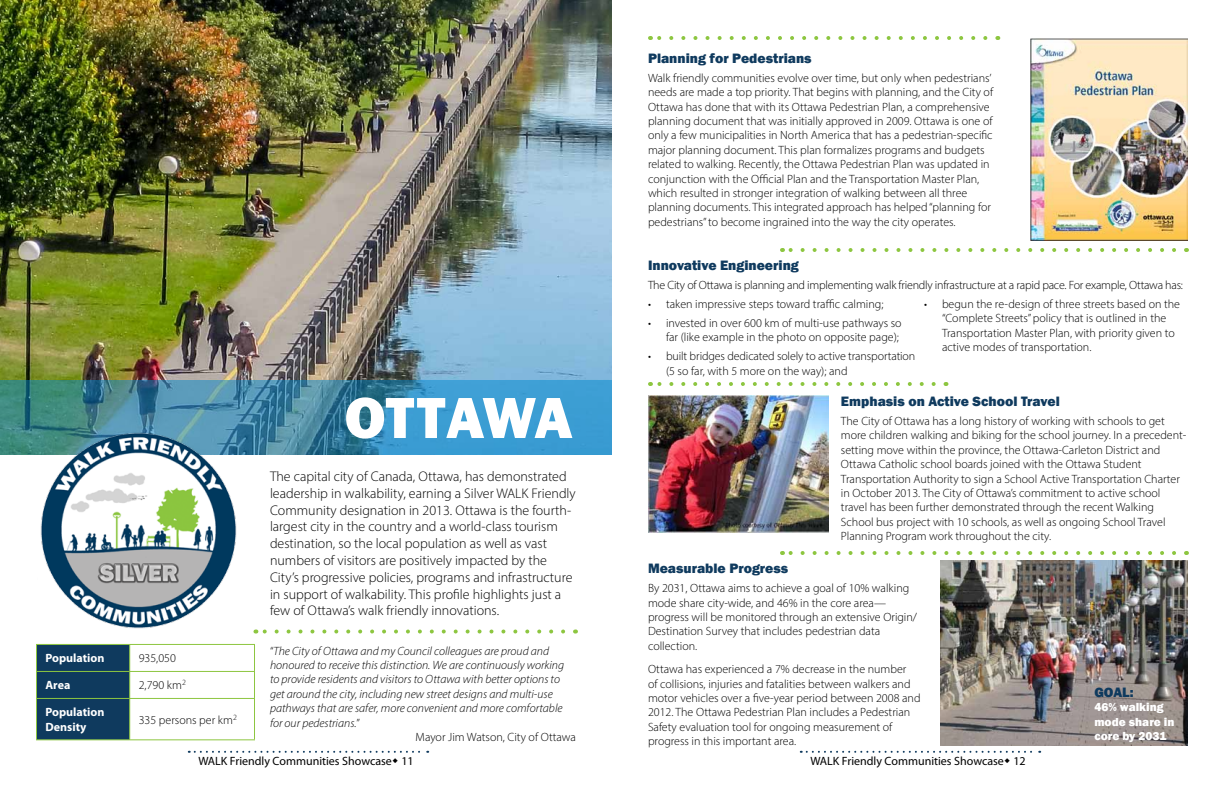
<style>
.page{position:relative;width:1224px;height:792px;background:#fff}
.page>*{position:absolute;margin:0;border:0;box-sizing:border-box;transform-origin:0 0}
.t1{font:800 60px "Franklin Gothic";color:#fff}
.t2{font:300 14px/16.8px "Myriad Pro";color:#000}
.t3{font:800 14px "Franklin Gothic";color:#0f3a5e}
.t4{font:300 12px/14.4px "Myriad Pro";color:#000}
.t5{font:italic 300 12px "Myriad Pro";color:#000}
.t6{font:300 12px "Myriad Pro";letter-spacing:-.02em;color:#000}
.t7{font:12px "Myriad Pro";color:#000}
.t8{font:700 12px/14.4px "Myriad Pro";color:#fff}
.t9{font:800 12px/14.4px "Franklin Gothic";color:#fff}
.s1{font-style:normal}
</style>
<div class="page">
<svg style="left:189px;top:751px;width:239px;height:2px"></svg>
<svg style="left:801px;top:751px;width:239px;height:2px"></svg>
<img style="left:0;top:0;width:612px;height:380px">
<svg style="left:0;top:380px;width:612px;height:74px;background:#3d8db0"></svg>
<hr style="left:130px;top:644px;width:125px;height:1px;background:#8dc640">
<hr style="left:130px;top:671px;width:125px;height:1px;background:#8dc640">
<div style="left:36px;top:644px;width:94px;height:95px;background:#0f3a5e"></div>
<svg style="left:254px;top:645px;width:1px;height:53px"></svg>
<hr style="left:36px;top:698px;width:94px;height:1px;background:#8dc640">
<hr style="left:36px;top:699px;width:1px;height:40px;background:#8dc640">
<hr style="left:130px;top:698px;width:125px;height:1px;background:#8dc640">
<hr style="left:129px;top:699px;width:1px;height:40px;background:#8dc640">
<hr style="left:254px;top:699px;width:1px;height:40px;background:#8dc640">
<hr style="left:36px;top:739px;width:94px;height:1px;background:#8dc640">
<hr style="left:130px;top:739px;width:125px;height:1px;background:#8dc640">
<svg style="left:255px;top:630px;width:308px;height:4px"></svg>
<img style="left:26px;top:417px;width:226px;height:212px">
<img style="left:940px;top:560px;width:248px;height:186px">
<img style="left:1031px;top:38px;width:157px;height:203px">
<svg style="left:650px;top:36px;width:335px;height:4px"></svg>
<svg style="left:782px;top:248px;width:392px;height:4px"></svg>
<svg style="left:650px;top:382px;width:284px;height:4px"></svg>
<img style="left:648px;top:395px;width:181px;height:137px">
<svg style="left:782px;top:551px;width:392px;height:4px"></svg>
<p class="t8" style="left:46px;top:651px;width:60px">Population</p>
<p class="t4" style="left:139px;top:651px;width:39px">935,050</p>
<p class="t8" style="left:46px;top:678px;width:26px">Area</p>
<p class="t4" style="left:139px;top:678px;width:49px">2,790 km<sup>2</sup></p>
<p class="t8" style="left:46px;top:705px;width:60px">Population<br>Density</p>
<p class="t4" style="left:139px;top:712px;width:100px">335 persons per km<sup>2</sup></p>
<h1 class="t1" style="left:344px;top:379px;width:230px">OTTAWA</h1>
<p class="t2" style="left:270px;top:468px;width:307px">The capital city of Canada, Ottawa, has demonstrated leadership in walkability, earning a Silver WALK Friendly Community designation in 2013. Ottawa is the fourth&shy;largest city in the country and a world-class tourism destination, so the local population as well as vast numbers of visitors are positively impacted by the City’s progressive policies, programs and infrastructure in support of walkability. This profile highlights just a few of Ottawa’s walk friendly innovations.</p>
<p class="t5" style="left:270px;top:643px;width:281px"><span class="s1">“</span>The City of Ottawa and my Council colleagues are proud and</p>
<p class="t5" style="left:270px;top:658px;width:296px">honoured to receive this distinction. We are continuously working</p>
<p class="t5" style="left:270px;top:672px;width:292px">to provide residents and visitors to Ottawa with better options to</p>
<p class="t5" style="left:270px;top:687px;width:284px">get around the city, including new street designs and multi-use</p>
<p class="t5" style="left:270px;top:701px;width:294px">pathways that are safer, more convenient and more comfortable</p>
<p class="t5" style="left:270px;top:715px;width:92px">for our pedestrians.<span class="s1">”</span></p>
<p class="t4" style="left:416px;top:730px;width:162px">Mayor Jim Watson, City of Ottawa</p>
<p class="t3" style="left:648px;top:49px;width:165px">Planning for Pedestrians</p>
<p class="t4" style="left:648px;top:70px;width:347px">Walk friendly communities evolve over time, but only when pedestrians’ needs are made a top priority. That begins with planning, and the City of Ottawa has done that with its Ottawa Pedestrian Plan, a comprehensive planning document that was initially approved in 2009. Ottawa is one of only a few municipalities in North America that has a pedestrian-specific major planning document. This plan formalizes programs and budgets related to walking. Recently, the Ottawa Pedestrian Plan was updated in conjunction with the Official Plan and the Transportation Master Plan, which resulted in stronger integration of walking between all three planning documents. This integrated approach has helped “planning for pedestrians” to become ingrained into the way the city operates.</p>
<p class="t3" style="left:648px;top:256px;width:152px">Innovative Engineering</p>
<p class="t6" style="left:648px;top:278px;width:537px">The City of Ottawa is planning and implementing walk friendly infrastructure at a rapid pace. For example, Ottawa has:</p>
<p class="t4" style="left:648px;top:297px;width:237px">• taken impressive steps toward traffic calming;</p>
<p class="t4" style="left:648px;top:316px;width:255px;text-align:right">• invested in over 600 km of multi-use pathways so far (like example in the photo on opposite page);</p>
<p class="t4" style="left:666px;top:349px;width:251px;text-indent:-18px">• built bridges dedicated solely to active transportation (5 so far, with 5 more on the way); and</p>
<p class="t4" style="left:942px;top:297px;width:240px;text-indent:-18px">• begun the re-design of three streets based on the “Complete Streets” policy that is outlined in the Transportation Master Plan, with priority given to active modes of transportation.</p>
<p class="t3" style="left:841px;top:392px;width:220px">Emphasis on Active School Travel</p>
<p class="t4" style="left:841px;top:414px;width:347px">The City of Ottawa has a long history of working with schools to get more children walking and biking for the school journey. In a precedent&shy;setting move within the province, the Ottawa-Carleton District and Ottawa Catholic school boards joined with the Ottawa Student Transportation Authority to sign a School Active Transportation Charter in October 2013. The City of Ottawa’s commitment to active school travel has been further demonstrated through the recent Walking School bus project with 10 schools, as well as ongoing School Travel Planning Program work throughout the city.</p>
<p class="t3" style="left:648px;top:560px;width:142px">Measurable Progress</p>
<p class="t4" style="left:648px;top:581px;width:271px">By 2031, Ottawa aims to achieve a goal of 10% walking mode share city-wide, and 46% in the core area— progress will be monitored through an extensive Origin/ Destination Survey that includes pedestrian data collection.</p>
<p class="t4" style="left:648px;top:662px;width:274px">Ottawa has experienced a 7% decrease in the number<br>of collisions, injuries and fatalities between walkers and motor vehicles over a five-year period between 2008 and 2012. The Ottawa Pedestrian Plan includes a Pedestrian Safety evaluation tool for ongoing measurement of progress in this important area.</p>
<p class="t3" style="left:1094px;top:683px;width:41px">GOAL:</p>
<p class="t9" style="left:1094px;top:700px;width:82px">46% walking mode share in core by 2031</p>
<p class="t7" style="left:198px;top:754px;width:217px">WALK Friendly Communities Showcase 11</p>
<p class="t7" style="left:810px;top:754px;width:217px">WALK Friendly Communities Showcase 12</p>
</div>
